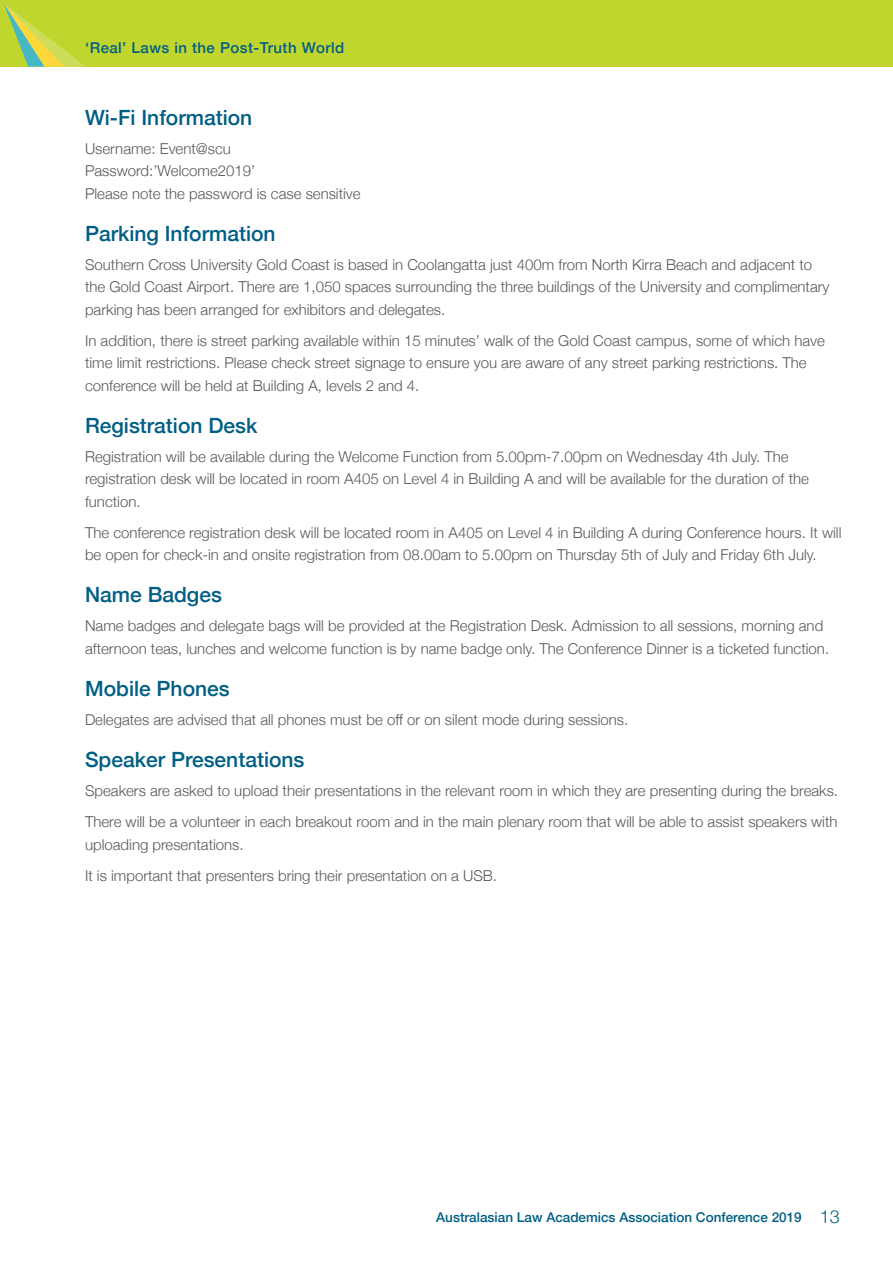
<style>
.page{position:relative;width:893px;height:1263px;background:#fff}
.page>*{position:absolute;margin:0;border:0;box-sizing:border-box;transform-origin:0 0}
.t1{font:500 21px "Helvetica Neue";color:#015e84}
.t2{font:300 15px/22.5px "Helvetica Neue";color:#57585a}
.t3{font:500 15px "Helvetica Neue";letter-spacing:.03em;color:#015e84}
.t4{font:500 13.5px "Helvetica Neue";color:#015e84}
.s1{font-weight:300;font-size:18px}
</style>
<div class="page">
<div style="left:0;top:0;width:893px;height:67px;background:#c1d52f"></div>
<svg style="left:4px;top:4px;width:82px;height:63px"></svg>
<p class="t3" style="left:85px;top:35px;width:261px">‘Real’ Laws in the Post-Truth World</p>
<h1 class="t1" style="left:85px;top:100px;width:169px">Wi-Fi Information</h1>
<p class="t2" style="left:85px;top:136px;width:277px">Username: Event@scu<br>Password:’Welcome2019’<br>Please note the password is case sensitive</p>
<h1 class="t1" style="left:85px;top:216px;width:192px">Parking Information</h1>
<p class="t2" style="left:85px;top:252px;width:746px">Southern Cross University Gold Coast is based in Coolangatta just 400m from North Kirra Beach and adjacent to the Gold Coast Airport. There are 1,050 spaces surrounding the three buildings of the University and complimentary parking has been arranged for exhibitors and delegates.</p>
<p class="t2" style="left:85px;top:328px;width:741px">In addition, there is street parking available within 15 minutes’ walk of the Gold Coast campus, some of which have time limit restrictions. Please check street signage to ensure you are aware of any street parking restrictions. The conference will be held at Building A, levels 2 and 4.</p>
<h1 class="t1" style="left:85px;top:408px;width:174px">Registration Desk</h1>
<p class="t2" style="left:85px;top:444px;width:725px">Registration will be available during the Welcome Function from 5.00pm-7.00pm on Wednesday 4th July. The registration desk will be located in room A405 on Level 4 in Building A and will be available for the duration of the function.</p>
<p class="t2" style="left:85px;top:520px;width:758px">The conference registration desk will be located room in A405 on Level 4 in Building A during Conference hours. It will be open for check-in and onsite registration from 08.00am to 5.00pm on Thursday 5th of July and Friday 6th July.</p>
<h1 class="t1" style="left:85px;top:578px;width:138px">Name Badges</h1>
<p class="t2" style="left:85px;top:614px;width:746px">Name badges and delegate bags will be provided at the Registration Desk. Admission to all sessions, morning and afternoon teas, lunches and welcome function is by name badge only. The Conference Dinner is a ticketed function.</p>
<h1 class="t1" style="left:85px;top:672px;width:146px">Mobile Phones</h1>
<p class="t2" style="left:85px;top:707px;width:545px">Delegates are advised that all phones must be off or on silent mode during sessions.</p>
<h1 class="t1" style="left:85px;top:743px;width:221px">Speaker Presentations</h1>
<p class="t2" style="left:85px;top:774px;width:755px;line-height:31px">Speakers are asked to upload their presentations in the relevant room in which they are presenting during the breaks.<br>There will be a volunteer in each breakout room and in the main plenary room that will be able to assist speakers with</p>
<p class="t2" style="left:85px;top:828px;width:414px;line-height:31px">uploading presentations.<br>It is important that presenters bring their presentation on a USB.</p>
<p class="t4" style="left:436px;top:1206px;width:405px">Australasian Law Academics Association Conference 2019 <span class="s1">13</span></p>
</div>
